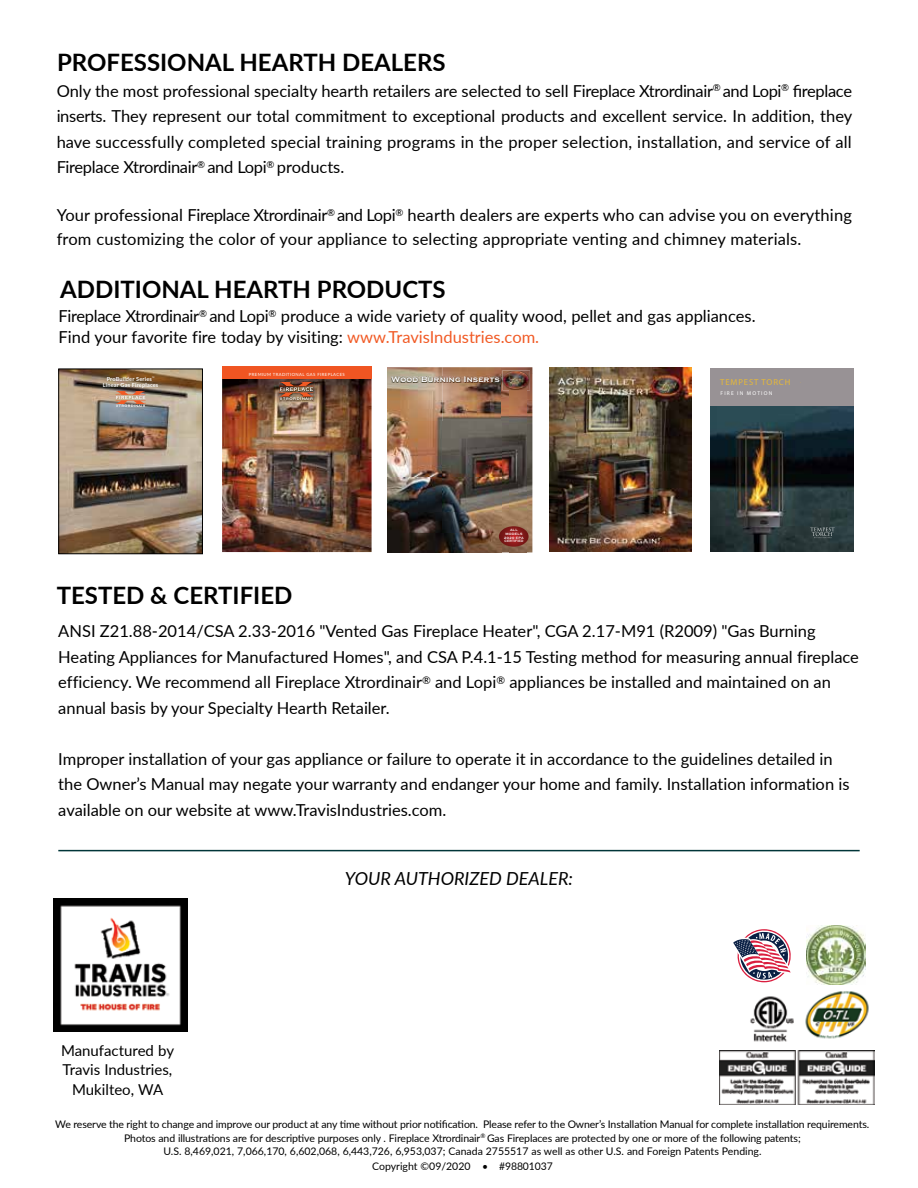
<style>
.page{position:relative;width:918px;height:1188px;background:#fff}
.page>*{position:absolute;margin:0;border:0;box-sizing:border-box;transform-origin:0 0}
.t1{font:700 24px "Lato";color:#000}
.t2{font:italic 18px "Lato";color:#000101}
.t3{font:16.5px/25.5px "Lato";color:#000}
.t4{font:15px/19.5px "Lato";color:#000;text-align:center}
.t5{font:10.5px/13.8px "Lato";letter-spacing:-.01em;color:#000;text-align:center}
.t6{font:8.7px "Myriad Pro";letter-spacing:.1em;color:#e5b838}
.t7{font:700 8.1px "Copperplate Gothic";letter-spacing:.04em;color:#fff}
.t8{font:700 5.55px/5.8px "Lato";letter-spacing:.03em;color:#fff;text-align:center}
.t9{font:5.4px "Myriad Pro";letter-spacing:.22em;color:#fff}
.t10{font:4.35px "Lato";letter-spacing:.09em;color:#fff}
.t11{font:700 3.3px/3.8px "Copperplate Gothic";letter-spacing:.09em;color:#fff;text-align:center}
.s1{color:#f15a25}
</style>
<div class="page">
<img style="left:750px;top:996px;width:44px;height:46px">
<img style="left:54px;top:899px;width:133px;height:133px">
<img style="left:222px;top:379px;width:150px;height:173px">
<img style="left:279px;top:382px;width:36px;height:19px">
<svg style="left:279px;top:382px;width:34px;height:18px"></svg>
<div style="left:222px;top:367px;width:150px;height:12px;background:#f05522"></div>
<img style="left:387px;top:367px;width:114px;height:185px">
<img style="left:501px;top:367px;width:31px;height:7px">
<img style="left:501px;top:374px;width:8px;height:178px">
<img style="left:526px;top:374px;width:6px;height:178px">
<img style="left:509px;top:390px;width:17px;height:162px">
<svg style="left:499px;top:526px;width:30px;height:21px"></svg>
<img style="left:391px;top:376px;width:109px;height:7px">
<img style="left:502px;top:370px;width:28px;height:20px">
<img style="left:503px;top:371px;width:13px;height:15px">
<img style="left:61px;top:371px;width:140px;height:181px">
<div style="left:59px;top:369px;width:144px;height:185px;border:1px solid #000"></div>
<svg style="left:116px;top:391px;width:30px;height:16px"></svg>
<img style="left:798px;top:1051px;width:76px;height:53px">
<img style="left:805px;top:991px;width:64px;height:48px">
<img style="left:807px;top:926px;width:59px;height:58px">
<img style="left:550px;top:367px;width:142px;height:184px">
<div style="left:710px;top:368px;width:144px;height:39px;background:#989295"></div>
<img style="left:710px;top:407px;width:144px;height:145px">
<svg style="left:810px;top:527px;width:24px;height:11px"></svg>
<img style="left:720px;top:1051px;width:75px;height:54px">
<hr style="left:58px;top:850px;width:802px;height:1px;background:#003538">
<svg style="left:733px;top:929px;width:58px;height:54px"></svg>
<h1 class="t1" style="left:57px;top:45px;width:390px">PROFESSIONAL HEARTH DEALERS</h1>
<p class="t3" style="left:57px;top:77px;width:797px;text-align:justify">Only the most professional specialty hearth retailers are selected to sell Fireplace Xtrordinair<sup>®</sup> and Lopi<sup>®</sup> fireplace inserts. They represent our total commitment to exceptional products and excellent service. In addition, they have successfully completed special training programs in the proper selection, installation, and service of all Fireplace Xtrordinair<sup>®</sup> and Lopi<sup>®</sup> products.</p>
<p class="t3" style="left:57px;top:203px;width:797px;line-height:24px">Your professional Fireplace Xtrordinair<sup>®</sup> and Lopi<sup>®</sup> hearth dealers are experts who can advise you on everything from customizing the color of your appliance to selecting appropriate venting and chimney materials.</p>
<h1 class="t1" style="left:60px;top:271px;width:387px">ADDITIONAL HEARTH PRODUCTS</h1>
<p class="t3" style="left:59px;top:305px;width:699px;line-height:21px">Fireplace Xtrordinair<sup>®</sup> and Lopi<sup>®</sup> produce a wide variety of quality wood, pellet and gas appliances.<br>Find your favorite fire today by visiting: <span class="s1">www.TravisIndustries.com.</span></p>
<p class="t10" style="left:249px;top:371px;width:98px">PREMIUM TRADITIONAL GAS FIREPLACES</p>
<p class="t7" style="left:391px;top:375px;width:110px">Wood Burning Inserts</p>
<p class="t8" style="left:103px;top:376px;width:57px">ProBuilder Series<sup>™<br></sup>Linear Gas Fireplaces</p>
<p class="t6" style="left:720px;top:377px;width:72px">TEMPEST TORCH</p>
<p class="t9" style="left:721px;top:389px;width:53px">FIRE IN MOTION</p>
<h1 class="t1" style="left:57px;top:578px;width:237px">TESTED &amp; CERTIFIED</h1>
<p class="t11" style="left:504px;top:528px;width:21px">ALL<br>MODELS<br>2020 EPA<br>CERTIFIED</p>
<p class="t3" style="left:58px;top:618px;width:802px">ANSI Z21.88-2014/CSA 2.33-2016 "Vented Gas Fireplace Heater", CGA 2.17-M91 (R2009) "Gas Burning Heating Appliances for Manufactured Homes", and CSA P.4.1-15 Testing method for measuring annual fireplace efficiency. We recommend all Fireplace Xtrordinair<sup>®</sup> and Lopi<sup>®</sup> appliances be installed and maintained on an annual basis by your Specialty Hearth Retailer.</p>
<p class="t3" style="left:58px;top:745px;width:793px">Improper installation of your gas appliance or failure to operate it in accordance to the guidelines detailed in the Owner’s Manual may negate your warranty and endanger your home and family. Installation information is available on our website at www.TravisIndustries.com.</p>
<p class="t4" style="left:61px;top:1040px;width:115px">Manufactured by<br>Travis Industries,<br>Mukilteo, WA</p>
<p class="t2" style="left:345px;top:865px;width:230px">YOUR AUTHORIZED DEALER:</p>
<p class="t5" style="left:55px;top:1117px;width:815px">We reserve the right to change and improve our product at any time without prior notification. Please refer to the Owner’s Installation Manual for complete installation requirements.<br>Photos and illustrations are for descriptive purposes only . Fireplace Xtrordinair<sup>®</sup> Gas Fireplaces are protected by one or more of the following patents;<br>U.S. 8,469,021, 7,066,170, 6,602,068, 6,443,726, 6,953,037; Canada 2755517 as well as other U.S. and Foreign Patents Pending.<br>Copyright ©09/2020 • #98801037</p>
</div>
